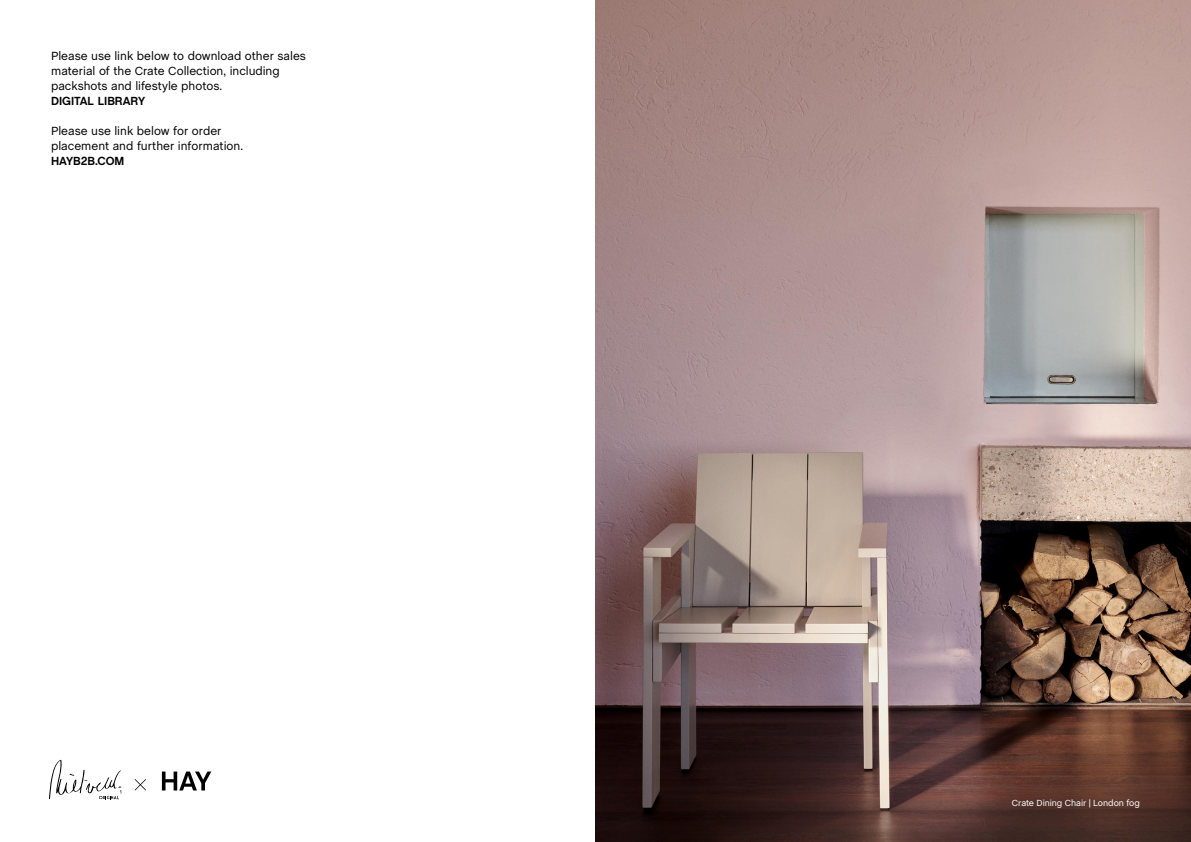
<style>
.page{position:relative;width:1191px;height:842px;background:#fff}
.page>*{position:absolute;margin:0;border:0;box-sizing:border-box;transform-origin:0 0}
.Page_body{font:12px/15px "Chalet";color:#000}
.t1{font:700 12px "Chalet";color:#000}
.t2{font:9px "Chalet";letter-spacing:-.01em;color:#fff}
</style>
<div class="page">
<img style="left:595px;top:0;width:596px;height:842px">
<svg style="left:162px;top:771px;width:49px;height:19px"></svg>
<svg style="left:135px;top:779px;width:11px;height:11px"></svg>
<svg style="left:49px;top:760px;width:72px;height:39px"></svg>
<p class="Page_body" style="left:51px;top:49px;width:256px">Please use link below to download other sales material of the Crate Collection, including packshots and lifestyle photos.</p>
<p class="t1" style="left:51px;top:94px;width:96px">DIGITAL LIBRARY</p>
<p class="Page_body" style="left:51px;top:124px;width:193px">Please use link below for order placement and further information.</p>
<p class="t1" style="left:51px;top:154px;width:75px">HAYB2B.COM</p>
<p class="t2" style="left:1012px;top:798px;width:129px">Crate Dining Chair | London fog</p>
</div>
